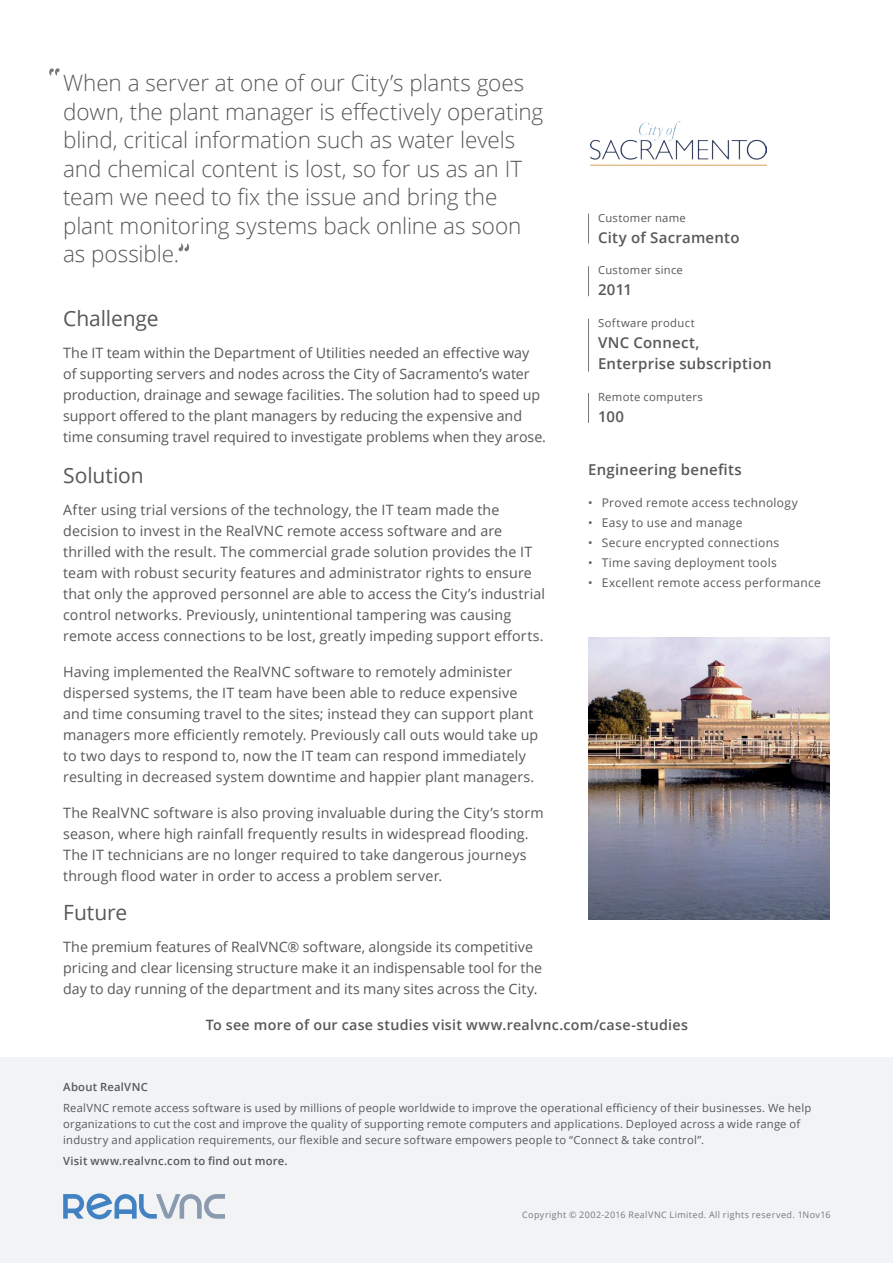
<style>
.page{position:relative;width:893px;height:1263px;background:#fff}
.page>*{position:absolute;margin:0;border:0;box-sizing:border-box;transform-origin:0 0}
.t1{font:300 22.5px/28.5px "Open Sans";letter-spacing:-.005em;color:#57585a}
.t2{font:21px "Open Sans";letter-spacing:-.005em;color:#57585a}
.t3{font:600 15px/21px "Open Sans";letter-spacing:.015em;color:#57585a}
.t4{font:14.25px/21px "Open Sans";letter-spacing:.005em;color:#57585a}
.t5{font:600 14.25px "Open Sans";letter-spacing:.02em;color:#57585a}
.t6{font:12px "Open Sans";letter-spacing:.025em;color:#57585a}
.t7{font:11.25px/15.8px "Open Sans";letter-spacing:.02em;color:#57585a}
.t8{font:600 11.25px "Open Sans";letter-spacing:.02em;color:#57585a}
.t9{font:9px "Open Sans";letter-spacing:.045em;color:#76787b}
</style>
<div class="page">
<div style="left:0;top:1057px;width:893px;height:206px;background:#f2f3f4"></div>
<svg style="left:63px;top:1193px;width:162px;height:26px"></svg>
<img style="left:588px;top:638px;width:242px;height:281px">
<svg style="left:588px;top:214px;width:1px;height:29px"></svg>
<svg style="left:588px;top:267px;width:1px;height:29px"></svg>
<hr style="left:588px;top:319px;width:1px;height:52px;background:#76787b">
<svg style="left:588px;top:393px;width:1px;height:29px"></svg>
<svg style="left:49px;top:68px;width:11px;height:8px"></svg>
<svg style="left:178px;top:243px;width:11px;height:9px"></svg>
<img style="left:590px;top:121px;width:177px;height:44px">
<p class="t1" style="left:63px;top:68px;width:482px">When a server at one of our City’s plants goes down, the plant manager is effectively operating blind, critical information such as water levels and chemical content is lost, so for us as an IT team we need to fix the issue and bring the plant monitoring systems back online as soon as possible.</p>
<h2 class="t2" style="left:63px;top:304px;width:97px">Challenge</h2>
<p class="t4" style="left:63px;top:341px;width:484px">The IT team within the Department of Utilities needed an effective way of supporting servers and nodes across the City of Sacramento’s water production, drainage and sewage facilities. The solution had to speed up support offered to the plant managers by reducing the expensive and time consuming travel required to investigate problems when they arose.</p>
<h2 class="t2" style="left:63px;top:461px;width:82px">Solution</h2>
<p class="t4" style="left:63px;top:499px;width:483px">After using trial versions of the technology, the IT team made the decision to invest in the RealVNC remote access software and are thrilled with the result. The commercial grade solution provides the IT team with robust security features and administrator rights to ensure that only the approved personnel are able to access the City’s industrial control networks. Previously, unintentional tampering was causing remote access connections to be lost, greatly impeding support efforts.</p>
<p class="t4" style="left:63px;top:661px;width:477px">Having implemented the RealVNC software to remotely administer dispersed systems, the IT team have been able to reduce expensive and time consuming travel to the sites; instead they can support plant managers more efficiently remotely. Previously call outs would take up to two days to respond to, now the IT team can respond immediately resulting in decreased system downtime and happier plant managers.</p>
<p class="t4" style="left:63px;top:802px;width:482px">The RealVNC software is also proving invaluable during the City’s storm season, where high rainfall frequently results in widespread flooding.<br>The IT technicians are no longer required to take dangerous journeys through flood water in order to access a problem server.</p>
<h2 class="t2" style="left:63px;top:898px;width:66px">Future</h2>
<p class="t4" style="left:63px;top:935px;width:480px">The premium features of RealVNC® software, alongside its competitive pricing and clear licensing structure make it an indispensable tool for the day to day running of the department and its many sites across the City.</p>
<p class="t7" style="left:598px;top:210px;width:89px">Customer name</p>
<p class="t3" style="left:598px;top:227px;width:143px">City of Sacramento</p>
<p class="t7" style="left:598px;top:262px;width:86px">Customer since</p>
<p class="t3" style="left:598px;top:279px;width:35px">2011</p>
<p class="t7" style="left:598px;top:314px;width:98px">Software product</p>
<p class="t3" style="left:598px;top:331px;width:175px">VNC Connect,<br>Enterprise subscription</p>
<p class="t7" style="left:598px;top:388px;width:106px">Remote computers</p>
<p class="t3" style="left:598px;top:405px;width:28px">100</p>
<p class="t3" style="left:588px;top:459px;width:155px">Engineering benefits</p>
<p class="t6" style="left:588px;top:494px;width:211px">• Proved remote access technology</p>
<p class="t6" style="left:588px;top:514px;width:156px">• Easy to use and manage</p>
<p class="t6" style="left:588px;top:534px;width:192px">• Secure encrypted connections</p>
<p class="t6" style="left:588px;top:554px;width:190px">• Time saving deployment tools</p>
<p class="t6" style="left:588px;top:575px;width:234px">• Excellent remote access performance</p>
<p class="t5" style="left:206px;top:1015px;width:484px">To see more of our case studies visit www.realvnc.com/case-studies</p>
<p class="t8" style="left:63px;top:1079px;width:86px">About RealVNC</p>
<p class="t7" style="left:63px;top:1100px;width:750px">RealVNC remote access software is used by millions of people worldwide to improve the operational efficiency of their businesses. We help organizations to cut the cost and improve the quality of supporting remote computers and applications. Deployed across a wide range of industry and application requirements, our flexible and secure software empowers people to “Connect &amp; take control”.</p>
<p class="t8" style="left:63px;top:1153px;width:226px">Visit www.realvnc.com to find out more.</p>
<p class="t9" style="left:522px;top:1208px;width:310px">Copyright © 2002-2016 RealVNC Limited. All rights reserved. 1Nov16</p>
</div>
